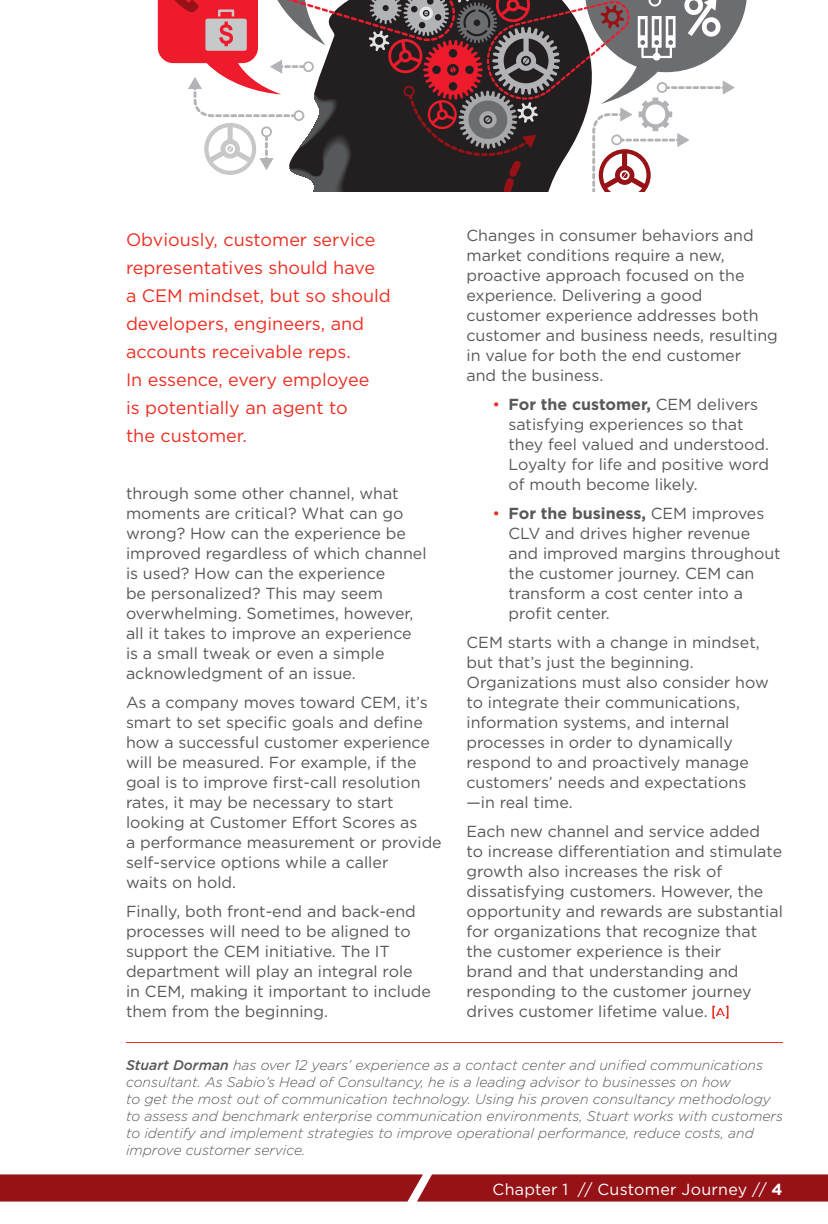
<style>
.page{position:relative;width:828px;height:1224px;background:#fff}
.page>*{position:absolute;margin:0;border:0;box-sizing:border-box;transform-origin:0 0}
.t1{font:18px/28px "Gotham";color:#ee2e22}
.t2{font:16px/20px "Gotham";color:#57585a}
.t3{font:16px "Gotham";letter-spacing:.015em;color:#fff}
.t4{font:italic 300 14px/17px "Gotham";color:#57585a}
.s1{color:#ee2e22}
.s2{font-weight:700}
.s3{font-weight:500}
</style>
<div class="page">
<svg style="left:0;top:1174px;width:828px;height:28px;background:#9b1c20"></svg>
<div style="left:712px;top:1006px;width:17px;height:13px;border:2px solid #ee2e22"></div>
<div style="left:715px;top:1004px;width:11px;height:16px;background:#fff"></div>
<svg style="left:716px;top:1008px;width:9px;height:8px"></svg>
<svg style="left:158px;top:0;width:589px;height:191px"></svg>
<hr style="left:126px;top:1042px;width:657px;height:1px;background:#ee2e22">
<p class="t1" style="left:126px;top:226px;width:266px">Obviously, customer service representatives should have<br>a CEM mindset, but so should developers, engineers, and accounts receivable reps.<br>In essence, every employee<br>is potentially an agent to<br>the customer.</p>
<p class="t2" style="left:126px;top:483px;width:302px">through some other channel, what moments are critical? What can go wrong? How can the experience be improved regardless of which channel is used? How can the experience<br>be personalized? This may seem overwhelming. Sometimes, however, all it takes to improve an experience is a small tweak or even a simple acknowledgment of an issue.</p>
<p class="t2" style="left:126px;top:692px;width:317px">As a company moves toward CEM, it’s smart to set specific goals and define how a successful customer experience will be measured. For example, if the goal is to improve first-call resolution rates, it may be necessary to start looking at Customer Effort Scores as<br>a performance measurement or provide self-service options while a caller<br>waits on hold.</p>
<p class="t2" style="left:126px;top:901px;width:306px">Finally, both front-end and back-end processes will need to be aligned to support the CEM initiative. The IT department will play an integral role<br>in CEM, making it important to include them from the beginning.</p>
<p class="t2" style="left:466px;top:225px;width:313px">Changes in consumer behaviors and market conditions require a new, proactive approach focused on the experience. Delivering a good customer experience addresses both customer and business needs, resulting in value for both the end customer<br>and the business.</p>
<p class="t2" style="left:508px;top:394px;width:262px;text-indent:-16px"><span class="s1">•</span> <span class="s2">For the customer,</span> CEM delivers satisfying experiences so that they feel valued and understood.<br>Loyalty for life and positive word of mouth become likely.</p>
<p class="t2" style="left:508px;top:503px;width:274px;text-indent:-16px"><span class="s1">•</span> <span class="s2">For the business,</span> CEM improves<br>CLV and drives higher revenue and improved margins throughout the customer journey. CEM can transform a cost center into a profit center.</p>
<p class="t2" style="left:466px;top:632px;width:304px">CEM starts with a change in mindset, but that’s just the beginning.<br>Organizations must also consider how to integrate their communications, information systems, and internal processes in order to dynamically respond to and proactively manage customers’ needs and expectations —in real time.</p>
<p class="t2" style="left:466px;top:821px;width:318px">Each new channel and service added<br>to increase differentiation and stimulate growth also increases the risk of dissatisfying customers. However, the opportunity and rewards are substantial for organizations that recognize that the customer experience is their<br>brand and that understanding and responding to the customer journey drives customer lifetime value.</p>
<p class="t4" style="left:126px;top:1057px;width:659px"><span class="s3">Stuart Dorman</span> has over 12 years’ experience as a contact center and unified communications consultant. As Sabio’s Head of Consultancy, he is a leading advisor to businesses on how<br>to get the most out of communication technology. Using his proven consultancy methodology to assess and benchmark enterprise communication environments, Stuart works with customers to identify and implement strategies to improve operational performance, reduce costs, and improve customer service.</p>
<p class="t3" style="left:493px;top:1180px;width:292px">Chapter 1 // Customer Journey // <span class="s2">4</span></p>
</div>
